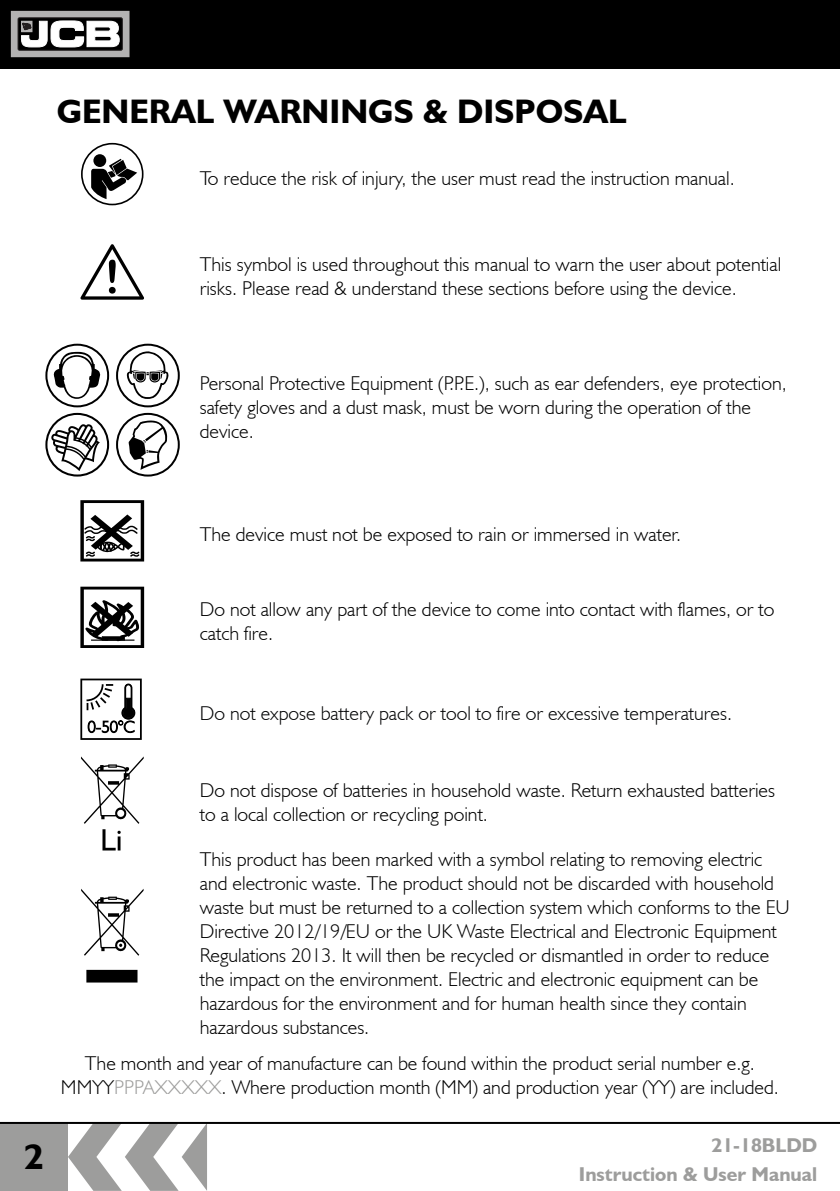
<style>
.page{position:relative;width:840px;height:1191px;background:#fff}
.page>*{position:absolute;margin:0;border:0;box-sizing:border-box;transform-origin:0 0}
.t1{font:700 36px "JCB Euro";color:#000}
.t2{font:700 34px "JCB Euro";color:#000}
.t3{font:300 20px/24px "JCB Euro";color:#000}
.t4{font:300 20px "JCB Euro";color:#030405}
.t5{font:700 20px/29.6px "JCB Euro";color:#9d9d9c;text-align:right}
.s1{color:#9d9d9c}
</style>
<div class="page">
<svg style="left:68px;top:1124px;width:139px;height:66px"></svg>
<div style="left:0;top:1123px;width:68px;height:68px;background:#9d9d9c"></div>
<div style="left:0;top:0;width:839px;height:68px;background:#000"></div>
<svg style="left:13px;top:13px;width:114px;height:42px"></svg>
<div style="left:11px;top:11px;width:118px;height:46px;border:1px solid #b3b2b2"></div>
<svg style="left:18px;top:18px;width:104px;height:32px"></svg>
<div style="left:18px;top:18px;width:104px;height:32px;border:1px solid #231f20"></div>
<svg style="left:21px;top:21px;width:98px;height:26px"></svg>
<hr style="left:0;top:1122px;width:839px;height:2px;background:#000">
<div style="left:81px;top:143px;width:62px;height:62px;border:2px solid #000;border-radius:50%"></div>
<svg style="left:93px;top:154px;width:13px;height:13px"></svg>
<svg style="left:91px;top:159px;width:46px;height:40px"></svg>
<svg style="left:80px;top:244px;width:64px;height:56px"></svg>
<svg style="left:80px;top:500px;width:64px;height:61px"></svg>
<svg style="left:80px;top:586px;width:64px;height:62px"></svg>
<div style="left:45px;top:344px;width:64px;height:63px;border:2px solid #000;border-radius:50%"></div>
<svg style="left:53px;top:352px;width:47px;height:47px"></svg>
<div style="left:116px;top:344px;width:64px;height:63px;border:2px solid #000;border-radius:50%"></div>
<svg style="left:126px;top:351px;width:43px;height:48px"></svg>
<div style="left:116px;top:413px;width:64px;height:63px;border:2px solid #000;border-radius:50%"></div>
<svg style="left:128px;top:420px;width:39px;height:50px"></svg>
<svg style="left:45px;top:413px;width:64px;height:63px"></svg>
<svg style="left:81px;top:889px;width:62px;height:93px"></svg>
<svg style="left:80px;top:678px;width:62px;height:62px"></svg>
<svg style="left:81px;top:756px;width:63px;height:94px"></svg>
<h2 class="t2" style="left:57px;top:91px;width:571px">GENERAL WARNINGS &amp; DISPOSAL</h2>
<p class="t3" style="left:200px;top:165px;width:536px">To reduce the risk of injury, the user must read the instruction manual.</p>
<p class="t3" style="left:200px;top:251px;width:582px">This symbol is used throughout this manual to warn the user about potential risks. Please read &amp; understand these sections before using the device.</p>
<p class="t3" style="left:200px;top:371px;width:588px">Personal Protective Equipment (P.P.E.), such as ear defenders, eye protection, safety gloves and a dust mask, must be worn during the operation of the device.</p>
<p class="t3" style="left:200px;top:521px;width:482px">The device must not be exposed to rain or immersed in water.</p>
<p class="t3" style="left:200px;top:597px;width:575px">Do not allow any part of the device to come into contact with flames, or to catch fire.</p>
<p class="t4" style="left:200px;top:700px;width:533px">Do not expose battery pack or tool to fire or excessive temperatures.</p>
<p class="t3" style="left:200px;top:778px;width:576px">Do not dispose of batteries in household waste. Return exhausted batteries to a local collection or recycling point.</p>
<p class="t3" style="left:200px;top:846px;width:591px">This product has been marked with a symbol relating to removing electric and electronic waste. The product should not be discarded with household waste but must be returned to a collection system which conforms to the EU Directive 2012/19/EU or the UK Waste Electrical and Electronic Equipment Regulations 2013. It will then be recycled or dismantled in order to reduce the impact on the environment. Electric and electronic equipment can be hazardous for the environment and for human health since they contain hazardous substances.</p>
<p class="t3" style="left:61px;top:1051px;width:719px;text-align:center">The month and year of manufacture can be found within the product serial number e.g.<br>MMYY<span class="s1">PPPAXXXXX</span>. Where production month (MM) and production year (YY) are included.</p>
<h1 class="t1" style="left:24px;top:1134px;width:21px">2</h1>
<p class="t5" style="left:578px;top:1129px;width:240px">21-18BLDD<br>Instruction &amp; User Manual</p>
</div>
